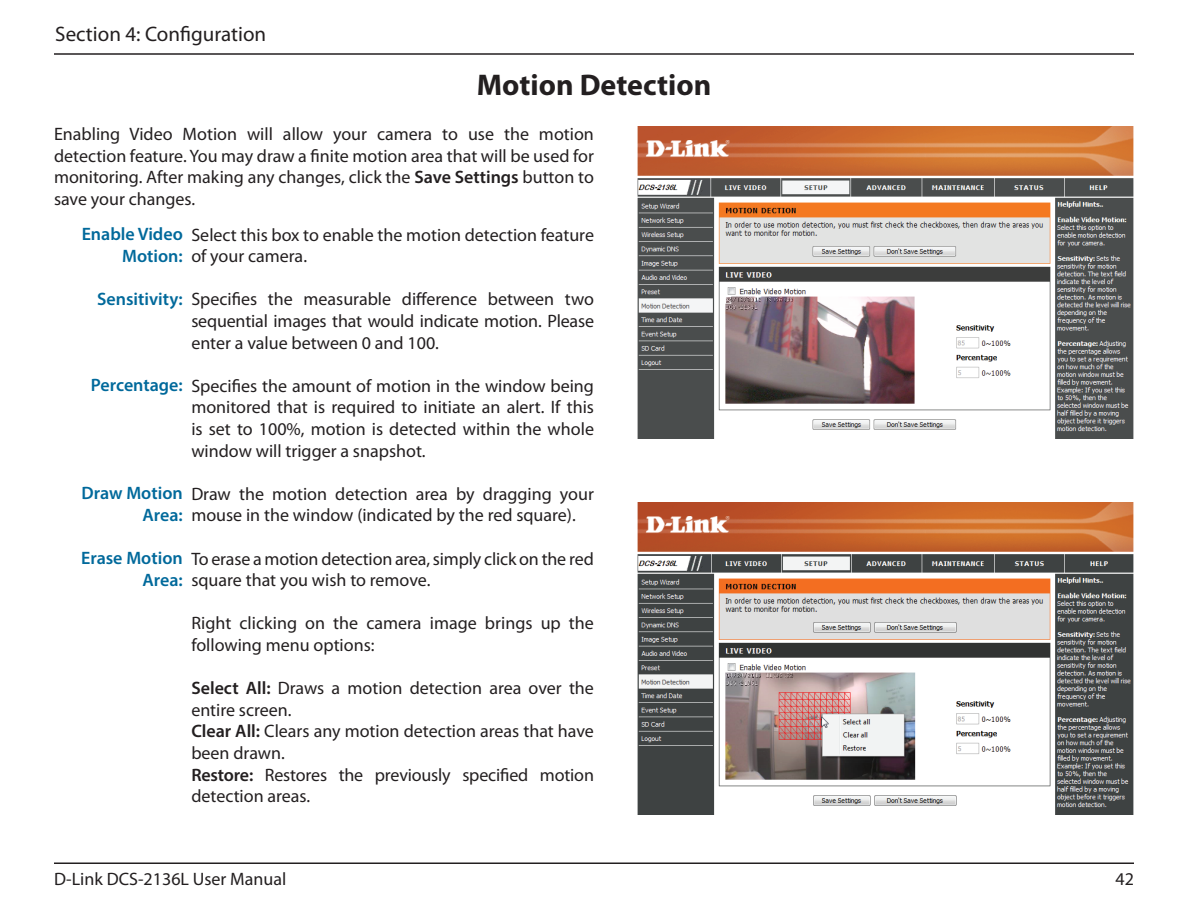
<style>
.page{position:relative;width:1188px;height:918px;background:#fff}
.page>*{position:absolute;margin:0;border:0;box-sizing:border-box;transform-origin:0 0}
.t1{font:700 30px "Myriad Pro";color:#231f20}
.t2{font:21px "Myriad Pro";color:#231f20}
.t3{font:18px/21.6px "Myriad Pro";color:#231f20}
.t4{font:600 18px/21.6px "Myriad Pro";color:#00699b;text-align:right}
.s1{font-weight:600}
</style>
<div class="page">
<hr style="left:54px;top:53px;width:1080px;height:2px;background:#231f20">
<hr style="left:54px;top:862px;width:1080px;height:2px;background:#231f20">
<img style="left:638px;top:127px;width:496px;height:311px">
<img style="left:638px;top:503px;width:496px;height:311px">
<p class="t2" style="left:55px;top:21px;width:213px">Section 4: Configuration</p>
<h1 class="t1" style="left:477px;top:65px;width:236px">Motion Detection</h1>
<p class="t3" style="left:54px;top:123px;width:541px;text-align:justify">Enabling Video Motion will allow your camera to use the motion detection feature. You may draw a finite motion area that will be used for monitoring. After making any changes, click the <span class="s1">Save Settings</span> button to save your changes.</p>
<p class="t4" style="left:82px;top:223px;width:103px">Enable Video<br>Motion:</p>
<p class="t4" style="left:97px;top:287px;width:87px">Sensitivity:</p>
<p class="t3" style="left:191px;top:224px;width:404px">Select this box to enable the motion detection feature of your camera.</p>
<p class="t3" style="left:191px;top:288px;width:404px;text-align:justify">Specifies the measurable difference between two sequential images that would indicate motion. Please enter a value between 0 and 100.</p>
<p class="t3" style="left:191px;top:375px;width:404px;text-align:justify">Specifies the amount of motion in the window being monitored that is required to initiate an alert. If this is set to 100%, motion is detected within the whole window will trigger a snapshot.</p>
<p class="t3" style="left:191px;top:483px;width:404px">Draw the motion detection area by dragging your mouse in the window (indicated by the red square).</p>
<p class="t3" style="left:191px;top:548px;width:404px">To erase a motion detection area, simply click on the red square that you wish to remove.</p>
<p class="t3" style="left:191px;top:612px;width:404px">Right clicking on the camera image brings up the following menu options:</p>
<p class="t3" style="left:191px;top:677px;width:404px"><span class="s1">Select All:</span> Draws a motion detection area over the entire screen.<br><span class="s1">Clear All:</span> Clears any motion detection areas that have been drawn.<br><span class="s1">Restore:</span> Restores the previously specified motion detection areas.</p>
<p class="t4" style="left:91px;top:374px;width:93px">Percentage:</p>
<p class="t4" style="left:82px;top:482px;width:103px">Draw Motion<br>Area:</p>
<p class="t4" style="left:81px;top:547px;width:103px">Erase Motion<br>Area:</p>
<p class="t3" style="left:54px;top:868px;width:234px">D-Link DCS-2136L User Manual</p>
<p class="t3" style="left:1116px;top:868px;width:20px">42</p>
</div>
